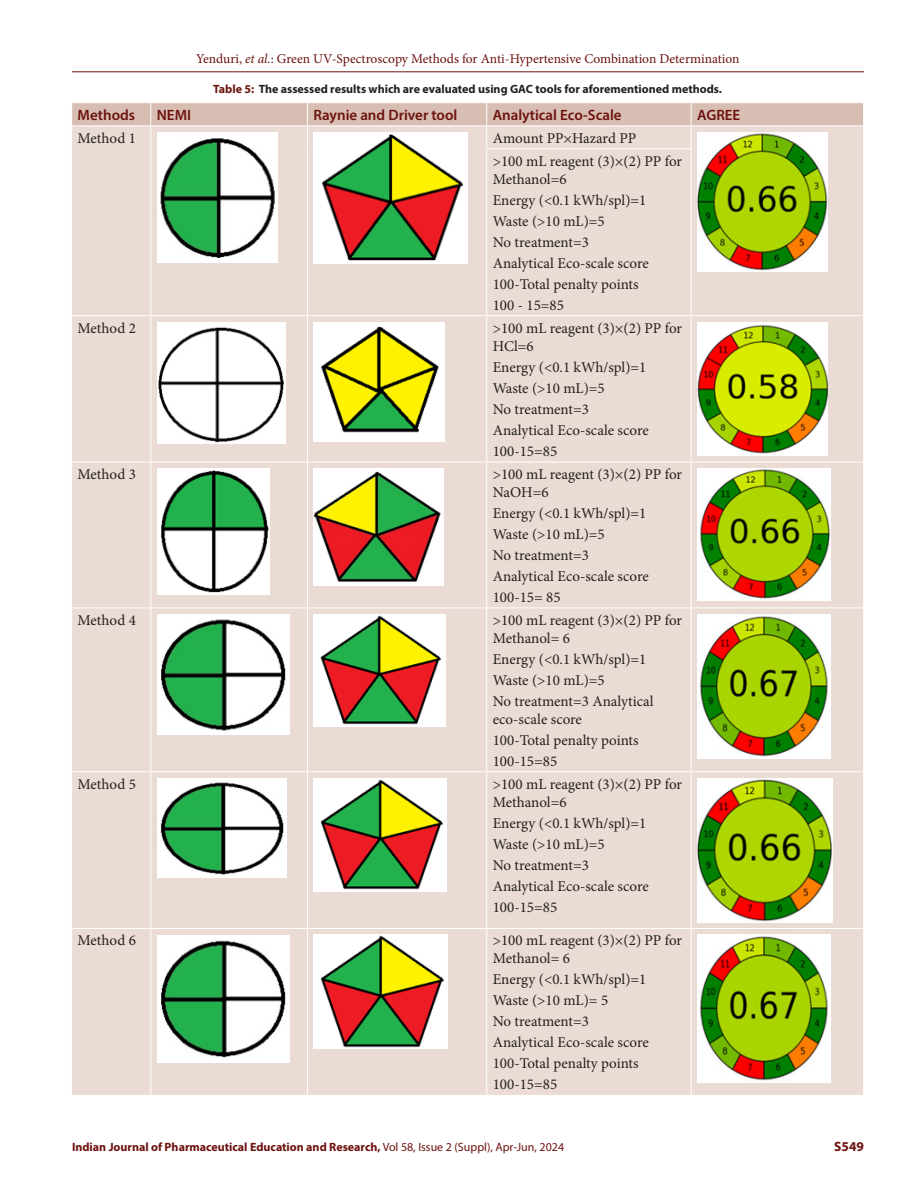
<style>
.page{position:relative;width:918px;height:1188px;background:#fff}
.page>*{position:absolute;margin:0;border:0;box-sizing:border-box;transform-origin:0 0}
.Table_Body{font:15px/18px "Minion Pro";color:#231f20}
.Table_Header{font:600 15px "Myriad Pro";color:#6c120e}
.t1{font:13.5px "Minion Pro";color:#6c120e}
.t2{font:700 13.5px "Myriad Pro";color:#6c120e}
.t3{font:700 12px "Myriad Pro";color:#6c120e}
.Table_Caption{font:700 12px "Myriad Pro";color:#231f20}
.s1{font-style:italic}
.s2{color:#6c120e}
.s3{font-weight:400}
</style>
<div class="page">
<hr style="left:72px;top:72px;width:792px;height:1px;background:#6c120e">
<div style="left:72px;top:149px;width:791px;height:946px;background:#eadbd4"></div>
<svg style="left:72px;top:103px;width:791px;height:46px;background:#dfcac1"></svg>
<hr style="left:150px;top:149px;width:1px;height:166px;background:#fff">
<hr style="left:307px;top:149px;width:1px;height:166px;background:#fff">
<hr style="left:486px;top:148px;width:206px;height:1px;background:#fff">
<hr style="left:486px;top:149px;width:1px;height:166px;background:#fff">
<hr style="left:691px;top:149px;width:1px;height:166px;background:#fff">
<hr style="left:71px;top:315px;width:80px;height:1px;background:#fff">
<hr style="left:151px;top:315px;width:156px;height:1px;background:#fff">
<hr style="left:150px;top:316px;width:1px;height:146px;background:#fff">
<hr style="left:307px;top:315px;width:180px;height:1px;background:#fff">
<hr style="left:307px;top:316px;width:1px;height:146px;background:#fff">
<hr style="left:487px;top:315px;width:204px;height:1px;background:#fff">
<hr style="left:486px;top:316px;width:1px;height:146px;background:#fff">
<hr style="left:691px;top:315px;width:173px;height:1px;background:#fff">
<hr style="left:691px;top:316px;width:1px;height:146px;background:#fff">
<hr style="left:71px;top:462px;width:80px;height:1px;background:#fff">
<hr style="left:151px;top:462px;width:156px;height:1px;background:#fff">
<hr style="left:150px;top:462px;width:1px;height:146px;background:#fff">
<hr style="left:307px;top:462px;width:180px;height:1px;background:#fff">
<hr style="left:307px;top:462px;width:1px;height:146px;background:#fff">
<hr style="left:487px;top:462px;width:204px;height:1px;background:#fff">
<hr style="left:486px;top:462px;width:1px;height:146px;background:#fff">
<hr style="left:691px;top:462px;width:173px;height:1px;background:#fff">
<hr style="left:691px;top:462px;width:1px;height:146px;background:#fff">
<hr style="left:71px;top:608px;width:80px;height:1px;background:#fff">
<hr style="left:151px;top:608px;width:156px;height:1px;background:#fff">
<hr style="left:150px;top:608px;width:1px;height:163px;background:#fff">
<hr style="left:307px;top:608px;width:180px;height:1px;background:#fff">
<hr style="left:307px;top:608px;width:1px;height:163px;background:#fff">
<hr style="left:487px;top:608px;width:204px;height:1px;background:#fff">
<hr style="left:486px;top:608px;width:1px;height:163px;background:#fff">
<hr style="left:691px;top:608px;width:173px;height:1px;background:#fff">
<hr style="left:691px;top:608px;width:1px;height:163px;background:#fff">
<hr style="left:71px;top:771px;width:80px;height:1px;background:#fff">
<hr style="left:151px;top:771px;width:156px;height:1px;background:#fff">
<hr style="left:150px;top:772px;width:1px;height:156px;background:#fff">
<hr style="left:307px;top:771px;width:180px;height:1px;background:#fff">
<hr style="left:307px;top:772px;width:1px;height:156px;background:#fff">
<hr style="left:487px;top:771px;width:204px;height:1px;background:#fff">
<hr style="left:486px;top:772px;width:1px;height:156px;background:#fff">
<hr style="left:691px;top:771px;width:173px;height:1px;background:#fff">
<hr style="left:691px;top:772px;width:1px;height:156px;background:#fff">
<hr style="left:71px;top:928px;width:80px;height:1px;background:#fff">
<hr style="left:151px;top:928px;width:156px;height:1px;background:#fff">
<hr style="left:150px;top:929px;width:1px;height:166px;background:#fff">
<hr style="left:307px;top:928px;width:180px;height:1px;background:#fff">
<hr style="left:307px;top:929px;width:1px;height:166px;background:#fff">
<hr style="left:487px;top:928px;width:204px;height:1px;background:#fff">
<hr style="left:486px;top:929px;width:1px;height:166px;background:#fff">
<hr style="left:691px;top:928px;width:173px;height:1px;background:#fff">
<hr style="left:691px;top:929px;width:1px;height:166px;background:#fff">
<img style="left:157px;top:132px;width:121px;height:131px">
<img style="left:314px;top:132px;width:154px;height:131px">
<img style="left:698px;top:132px;width:130px;height:139px">
<img style="left:157px;top:322px;width:129px;height:121px">
<img style="left:314px;top:322px;width:131px;height:119px">
<img style="left:698px;top:322px;width:130px;height:134px">
<img style="left:157px;top:469px;width:113px;height:126px">
<img style="left:314px;top:468px;width:129px;height:117px">
<img style="left:698px;top:468px;width:132px;height:133px">
<img style="left:157px;top:614px;width:132px;height:121px">
<img style="left:314px;top:614px;width:132px;height:112px">
<img style="left:698px;top:614px;width:132px;height:144px">
<img style="left:157px;top:778px;width:130px;height:100px">
<img style="left:314px;top:778px;width:133px;height:113px">
<img style="left:698px;top:778px;width:134px;height:144px">
<img style="left:157px;top:935px;width:132px;height:127px">
<img style="left:314px;top:935px;width:134px;height:114px">
<img style="left:698px;top:935px;width:132px;height:147px">
<p class="t1" style="left:196px;top:50px;width:545px">Yenduri, <span class="s1">et al.</span>: Green UV-Spectroscopy Methods for Anti-Hypertensive Combination Determination</p>
<p class="Table_Caption" style="left:213px;top:81px;width:510px"><span class="s2">Table 5:</span> The assessed results which are evaluated using GAC tools for aforementioned methods.</p>
<p class="Table_Header" style="left:78px;top:105px;width:59px">Methods</p>
<p class="Table_Header" style="left:157px;top:105px;width:36px">NEMI</p>
<p class="Table_Header" style="left:313px;top:105px;width:145px">Raynie and Driver tool</p>
<p class="Table_Header" style="left:493px;top:105px;width:130px">Analytical Eco-Scale</p>
<p class="Table_Header" style="left:697px;top:105px;width:45px">AGREE</p>
<p class="Table_Body" style="left:78px;top:129px;width:60px">Method 1</p>
<p class="Table_Body" style="left:493px;top:129px;width:145px">Amount PP×Hazard PP</p>
<p class="Table_Body" style="left:493px;top:152px;width:191px">&gt;100 mL reagent (3)×(2) PP for<br>Methanol=6</p>
<p class="Table_Body" style="left:493px;top:191px;width:155px">Energy (&lt;0.1 kWh/spl)=1</p>
<p class="Table_Body" style="left:493px;top:212px;width:114px">Waste (&gt;10 mL)=5</p>
<p class="Table_Body" style="left:493px;top:233px;width:98px">No treatment=3</p>
<p class="Table_Body" style="left:493px;top:254px;width:157px">Analytical Eco-scale score</p>
<p class="Table_Body" style="left:493px;top:275px;width:147px">100-Total penalty points</p>
<p class="Table_Body" style="left:493px;top:296px;width:73px">100 - 15=85</p>
<p class="Table_Body" style="left:78px;top:319px;width:60px">Method 2</p>
<p class="Table_Body" style="left:493px;top:319px;width:191px">&gt;100 mL reagent (3)×(2) PP for<br>HCl=6</p>
<p class="Table_Body" style="left:493px;top:358px;width:155px">Energy (&lt;0.1 kWh/spl)=1</p>
<p class="Table_Body" style="left:493px;top:379px;width:114px">Waste (&gt;10 mL)=5</p>
<p class="Table_Body" style="left:493px;top:400px;width:98px">No treatment=3</p>
<p class="Table_Body" style="left:493px;top:421px;width:157px">Analytical Eco-scale score</p>
<p class="Table_Body" style="left:493px;top:442px;width:66px">100-15=85</p>
<p class="Table_Body" style="left:78px;top:465px;width:60px">Method 3</p>
<p class="Table_Body" style="left:493px;top:465px;width:191px">&gt;100 mL reagent (3)×(2) PP for<br>NaOH=6</p>
<p class="Table_Body" style="left:493px;top:504px;width:155px">Energy (&lt;0.1 kWh/spl)=1</p>
<p class="Table_Body" style="left:493px;top:525px;width:114px">Waste (&gt;10 mL)=5</p>
<p class="Table_Body" style="left:493px;top:546px;width:98px">No treatment=3</p>
<p class="Table_Body" style="left:493px;top:567px;width:157px">Analytical Eco-scale score</p>
<p class="Table_Body" style="left:493px;top:588px;width:69px">100-15= 85</p>
<p class="Table_Body" style="left:78px;top:611px;width:60px">Method 4</p>
<p class="Table_Body" style="left:493px;top:611px;width:191px">&gt;100 mL reagent (3)×(2) PP for<br>Methanol= 6</p>
<p class="Table_Body" style="left:493px;top:650px;width:155px">Energy (&lt;0.1 kWh/spl)=1</p>
<p class="Table_Body" style="left:493px;top:671px;width:114px">Waste (&gt;10 mL)=5</p>
<p class="Table_Body" style="left:493px;top:692px;width:162px">No treatment=3 Analytical eco-scale score</p>
<p class="Table_Body" style="left:493px;top:731px;width:147px">100-Total penalty points</p>
<p class="Table_Body" style="left:493px;top:752px;width:66px">100-15=85</p>
<p class="Table_Body" style="left:78px;top:775px;width:60px">Method 5</p>
<p class="Table_Body" style="left:493px;top:775px;width:191px">&gt;100 mL reagent (3)×(2) PP for<br>Methanol=6</p>
<p class="Table_Body" style="left:493px;top:814px;width:155px">Energy (&lt;0.1 kWh/spl)=1</p>
<p class="Table_Body" style="left:493px;top:835px;width:114px">Waste (&gt;10 mL)=5</p>
<p class="Table_Body" style="left:493px;top:856px;width:98px">No treatment=3</p>
<p class="Table_Body" style="left:493px;top:877px;width:157px">Analytical Eco-scale score</p>
<p class="Table_Body" style="left:493px;top:898px;width:66px">100-15=85</p>
<p class="Table_Body" style="left:78px;top:932px;width:60px">Method 6</p>
<p class="Table_Body" style="left:493px;top:932px;width:191px">&gt;100 mL reagent (3)×(2) PP for<br>Methanol= 6</p>
<p class="Table_Body" style="left:493px;top:971px;width:155px">Energy (&lt;0.1 kWh/spl)=1</p>
<p class="Table_Body" style="left:493px;top:992px;width:117px">Waste (&gt;10 mL)= 5</p>
<p class="Table_Body" style="left:493px;top:1013px;width:98px">No treatment=3</p>
<p class="Table_Body" style="left:493px;top:1034px;width:157px">Analytical Eco-scale score</p>
<p class="Table_Body" style="left:493px;top:1055px;width:147px">100-Total penalty points</p>
<p class="Table_Body" style="left:493px;top:1076px;width:66px">100-15=85</p>
<p class="t3" style="left:72px;top:1139px;width:494px">Indian Journal of Pharmaceutical Education and Research, <span class="s3">Vol 58, Issue 2 (Suppl), Apr-Jun, 2024</span></p>
<p class="t2" style="left:834px;top:1137px;width:31px">S549</p>
</div>
